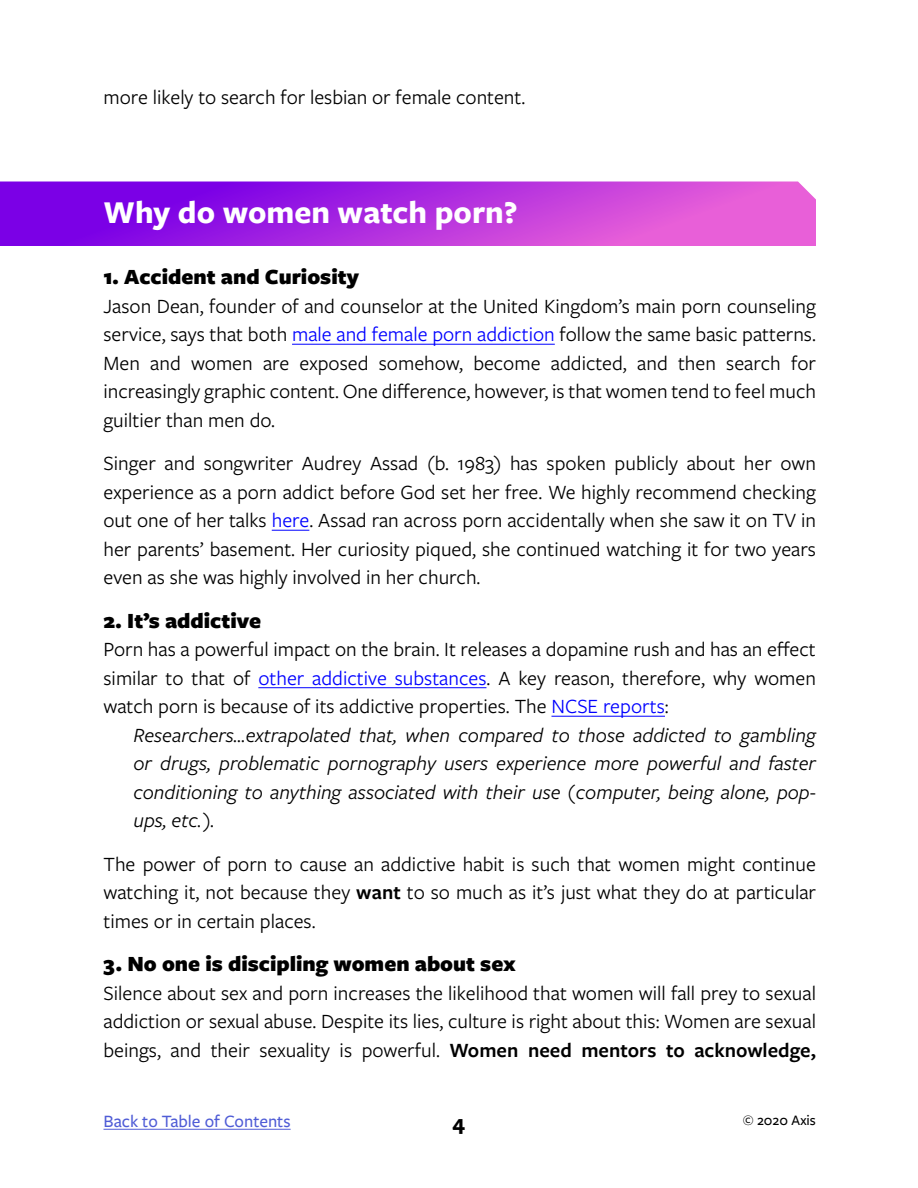
<style>
.page{position:relative;width:918px;height:1188px;background:#fff}
.page>*{position:absolute;margin:0;border:0;box-sizing:border-box;transform-origin:0 0}
.t1{font:700 33px "Freight Sans Pro";color:#fff}
.t2{font:900 22.5px "Freight Sans Pro";color:#000}
.t3{font:700 22.5px "Freight Sans Pro";color:#000}
.t4{font:21px/28.5px "Freight Sans Pro";color:#000;text-align:justify}
.t5{font:italic 21px/28.5px "Freight Sans Pro";color:#000;text-align:justify}
.t6{font:500 18px "Freight Sans Pro";color:#4f5cd6}
.t7{font:500 15px "Freight Sans Pro";color:#000}
.s1{color:#00f}
.s2{font-weight:600}
</style>
<div class="page">
<hr style="left:292px;top:344px;width:263px;height:1px;background:#00f">
<hr style="left:272px;top:530px;width:37px;height:1px;background:#00f">
<hr style="left:258px;top:687px;width:228px;height:1px;background:#00f">
<hr style="left:551px;top:716px;width:114px;height:1px;background:#00f">
<hr style="left:104px;top:1129px;width:187px;height:1px;background:#4f5cd6">
<svg style="left:0;top:182px;width:816px;height:64px;background:#af2edf"></svg>
<p class="t4" style="left:104px;top:82px;width:423px">more likely to search for lesbian or female content.</p>
<h1 class="t1" style="left:104px;top:190px;width:416px">Why do women watch porn?</h1>
<p class="t2" style="left:104px;top:261px;width:257px">1. Accident and Curiosity</p>
<p class="t4" style="left:104px;top:291px;width:714px">Jason Dean, founder of and counselor at the United Kingdom’s main porn counseling service, says that both <span class="s1">male and female porn addiction</span> follow the same basic patterns.<br>Men and women are exposed somehow, become addicted, and then search for increasingly graphic content. One difference, however, is that women tend to feel much guiltier than men do.</p>
<p class="t4" style="left:104px;top:448px;width:714px">Singer and songwriter Audrey Assad (b. 1983) has spoken publicly about her own experience as a porn addict before God set her free. We highly recommend checking out one of her talks <span class="s1">here</span>. Assad ran across porn accidentally when she saw it on TV in her parents’ basement. Her curiosity piqued, she continued watching it for two years even as she was highly involved in her church.</p>
<p class="t2" style="left:104px;top:605px;width:159px">2. It’s addictive</p>
<p class="t4" style="left:104px;top:634px;width:714px">Porn has a powerful impact on the brain. It releases a dopamine rush and has an effect similar to that of <span class="s1">other addictive substances</span>. A key reason, therefore, why women watch porn is because of its addictive properties. The <span class="s1">NCSE reports</span>:</p>
<p class="t5" style="left:134px;top:720px;width:684px">Researchers…extrapolated that, when compared to those addicted to gambling or drugs, problematic pornography users experience more powerful and faster conditioning to anything associated with their use (computer, being alone, pop&shy;ups, etc.).</p>
<p class="t4" style="left:104px;top:849px;width:714px">The power of porn to cause an addictive habit is such that women might continue watching it, not because they <span class="s2">want</span> to so much as it’s just what they do at particular times or in certain places.</p>
<p class="t2" style="left:104px;top:948px;width:414px">3. No one is discipling women about sex</p>
<p class="t4" style="left:104px;top:978px;width:714px">Silence about sex and porn increases the likelihood that women will fall prey to sexual addiction or sexual abuse. Despite its lies, culture is right about this: Women are sexual beings, and their sexuality is powerful. <span class="s2">Women need mentors to acknowledge,</span></p>
<p class="t6" style="left:104px;top:1109px;width:189px">Back to Table of Contents</p>
<p class="t3" style="left:452px;top:1107px;width:14px">4</p>
<p class="t7" style="left:743px;top:1110px;width:75px">© 2020 Axis</p>
</div>
